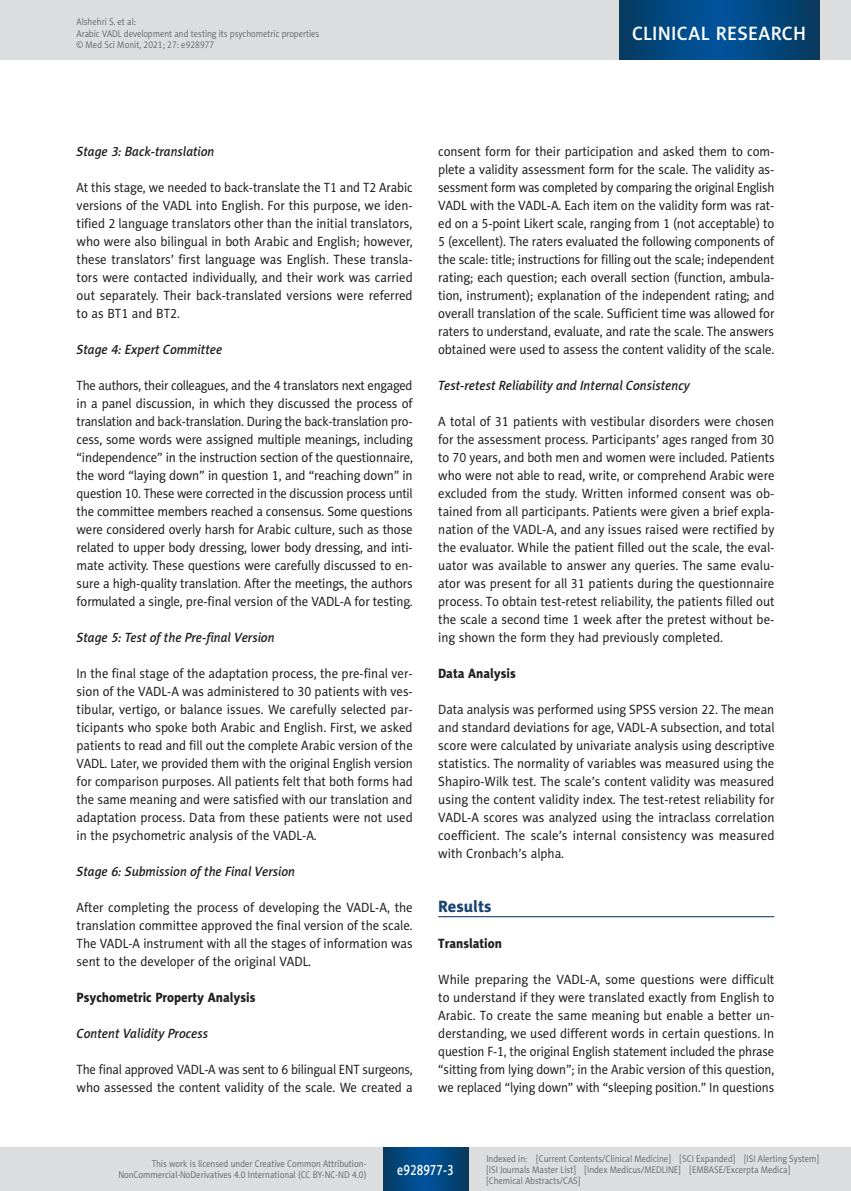
<style>
.page{position:relative;width:851px;height:1191px;background:#fff}
.page>*{position:absolute;margin:0;border:0;box-sizing:border-box;transform-origin:0 0}
.t1{font:19.5px "Naomi Sans EFN Medium";letter-spacing:.015em;color:#fff}
.MSM_Headline_1{font:16.5px "Naomi Sans EFN Heavy";color:#1a4574}
.MSM_e-PAGINA{font:15px "Naomi Sans EFN Medium";color:#fff;scale:.8 1}
.MSM_Body{font:13.5px/18px "Naomi Sans EFN";letter-spacing:-.01em;color:#231f20;text-align:justify;scale:.95 1}
.MSM_Body-2{font:13.5px/18px "Naomi Sans EFN";letter-spacing:-.01em;color:#231f20;text-align:justify;scale:.93 1}
.MSM_Body-3{font:13.5px/18px "Naomi Sans EFN";letter-spacing:-.01em;color:#231f20;text-align:justify;scale:.94 1}
.MSM_Headline_3{font:italic 13.5px "Naomi Sans EFN Medium";color:#231f20;scale:.95 1}
.MSM_Headline_2{font:13.5px "Naomi Sans EFN Heavy";color:#231f20;scale:.95 1}
.MSM_pagina_zywa{font:9.75px/11.2px "Naomi Sans EFN Light";color:#57585a;scale:.9 1}
.MSM_pagina_sygnatura{font:9.75px "Naomi Sans EFN Light";color:#57585a;scale:.9 1}
</style>
<div class="page">
<hr style="left:438px;top:916px;width:336px;height:1px;background:#00295c">
<div style="left:0;top:1148px;width:850px;height:43px;background:#dcdddf"></div>
<svg style="left:383px;top:1147px;width:85px;height:43px;background:#02477e"></svg>
<div style="left:0;top:0;width:850px;height:60px;background:#dcdddf"></div>
<svg style="left:619px;top:0;width:200px;height:60px;background:#02477e"></svg>
<p class="MSM_pagina_zywa" style="left:77px;top:16px;width:271px">Alshehri S. et al:<br>Arabic VADL development and testing its psychometric properties</p>
<p class="MSM_pagina_sygnatura" style="left:77px;top:39px;width:154px">© Med Sci Monit, 2021; 27: e928977</p>
<h1 class="t1" style="left:632px;top:22px;width:175px">CLINICAL RESEARCH</h1>
<p class="MSM_Headline_3" style="left:77px;top:144px;width:147px">Stage 3: Back-translation</p>
<p class="MSM_Body-2" style="left:77px;top:178px;width:363px">At this stage, we needed to back-translate the T1 and T2 Arabic versions of the VADL into English. For this purpose, we iden&shy;tified 2 language translators other than the initial translators, who were also bilingual in both Arabic and English; however, these translators’ first language was English. These transla&shy;tors were contacted individually, and their work was carried out separately. Their back-translated versions were referred to as BT1 and BT2.</p>
<p class="MSM_Headline_3" style="left:77px;top:342px;width:155px">Stage 4: Expert Committee</p>
<p class="MSM_Body-2" style="left:77px;top:376px;width:363px">The authors, their colleagues, and the 4 translators next engaged in a panel discussion, in which they discussed the process of translation and back-translation. During the back-translation pro&shy;cess, some words were assigned multiple meanings, including “independence” in the instruction section of the questionnaire, the word “laying down” in question 1, and “reaching down” in question 10. These were corrected in the discussion process until the committee members reached a consensus. Some questions were considered overly harsh for Arabic culture, such as those related to upper body dressing, lower body dressing, and inti&shy;mate activity. These questions were carefully discussed to en&shy;sure a high-quality translation. After the meetings, the authors formulated a single, pre-final version of the VADL-A for testing.</p>
<p class="MSM_Headline_3" style="left:77px;top:630px;width:210px">Stage 5: Test of the Pre-final Version</p>
<p class="MSM_Body" style="left:77px;top:664px;width:355px">In the final stage of the adaptation process, the pre-final ver&shy;sion of the VADL-A was administered to 30 patients with ves&shy;tibular, vertigo, or balance issues. We carefully selected par&shy;ticipants who spoke both Arabic and English. First, we asked patients to read and fill out the complete Arabic version of the VADL. Later, we provided them with the original English version for comparison purposes. All patients felt that both forms had the same meaning and were satisfied with our translation and adaptation process. Data from these patients were not used in the psychometric analysis of the VADL-A.</p>
<p class="MSM_Headline_3" style="left:77px;top:864px;width:231px">Stage 6: Submission of the Final Version</p>
<p class="MSM_Body" style="left:77px;top:898px;width:355px">After completing the process of developing the VADL-A, the translation committee approved the final version of the scale.<br>The VADL-A instrument with all the stages of information was sent to the developer of the original VADL.</p>
<p class="MSM_Headline_2" style="left:77px;top:989px;width:190px">Psychometric Property Analysis</p>
<p class="MSM_Headline_3" style="left:77px;top:1026px;width:140px">Content Validity Process</p>
<p class="MSM_Body-2" style="left:77px;top:1060px;width:363px">The final approved VADL-A was sent to 6 bilingual ENT surgeons, who assessed the content validity of the scale. We created a</p>
<p class="MSM_Body" style="left:438px;top:142px;width:355px">consent form for their participation and asked them to com&shy;plete a validity assessment form for the scale. The validity as&shy;sessment form was completed by comparing the original English VADL with the VADL-A. Each item on the validity form was rat&shy;ed on a 5-point Likert scale, ranging from 1 (not acceptable) to 5 (excellent). The raters evaluated the following components of the scale: title; instructions for filling out the scale; independent rating; each question; each overall section (function, ambula&shy;tion, instrument); explanation of the independent rating; and overall translation of the scale. Sufficient time was allowed for raters to understand, evaluate, and rate the scale. The answers obtained were used to assess the content validity of the scale.</p>
<p class="MSM_Headline_3" style="left:438px;top:378px;width:266px">Test-retest Reliability and Internal Consistency</p>
<p class="MSM_Body" style="left:438px;top:412px;width:355px">A total of 31 patients with vestibular disorders were chosen for the assessment process. Participants’ ages ranged from 30 to 70 years, and both men and women were included. Patients who were not able to read, write, or comprehend Arabic were excluded from the study. Written informed consent was ob&shy;tained from all participants. Patients were given a brief expla&shy;nation of the VADL-A, and any issues raised were rectified by the evaluator. While the patient filled out the scale, the eval&shy;uator was available to answer any queries. The same evalu&shy;ator was present for all 31 patients during the questionnaire process. To obtain test-retest reliability, the patients filled out the scale a second time 1 week after the pretest without be&shy;ing shown the form they had previously completed.</p>
<p class="MSM_Headline_2" style="left:438px;top:665px;width:83px">Data Analysis</p>
<p class="MSM_Body-3" style="left:438px;top:700px;width:359px">Data analysis was performed using SPSS version 22. The mean and standard deviations for age, VADL-A subsection, and total score were calculated by univariate analysis using descriptive statistics. The normality of variables was measured using the Shapiro-Wilk test. The scale’s content validity was measured using the content validity index. The test-retest reliability for VADL-A scores was analyzed using the intraclass correlation coefficient. The scale’s internal consistency was measured with Cronbach’s alpha.</p>
<p class="MSM_Headline_1" style="left:438px;top:896px;width:55px">Results</p>
<p class="MSM_Headline_2" style="left:438px;top:935px;width:69px">Translation</p>
<p class="MSM_Body" style="left:438px;top:970px;width:355px">While preparing the VADL-A, some questions were difficult to understand if they were translated exactly from English to Arabic. To create the same meaning but enable a better un&shy;derstanding, we used different words in certain questions. In question F-1, the original English statement included the phrase “sitting from lying down”; in the Arabic version of this question, we replaced “lying down” with “sleeping position.” In questions</p>
<p class="MSM_pagina_zywa" style="left:118px;top:1158px;width:277px;text-align:right">This work is licensed under Creative Common Attribution-<br>NonCommercial-NoDerivatives 4.0 International (CC BY-NC-ND 4.0)</p>
<p class="MSM_e-PAGINA" style="left:397px;top:1160px;width:72px">e928977-3</p>
<p class="MSM_pagina_zywa" style="left:486px;top:1152px;width:371px">Indexed in: [Current Contents/Clinical Medicine] [SCI Expanded] [ISI Alerting System] [ISI Journals Master List] [Index Medicus/MEDLINE] [EMBASE/Excerpta Medica] [Chemical Abstracts/CAS]</p>
</div>
